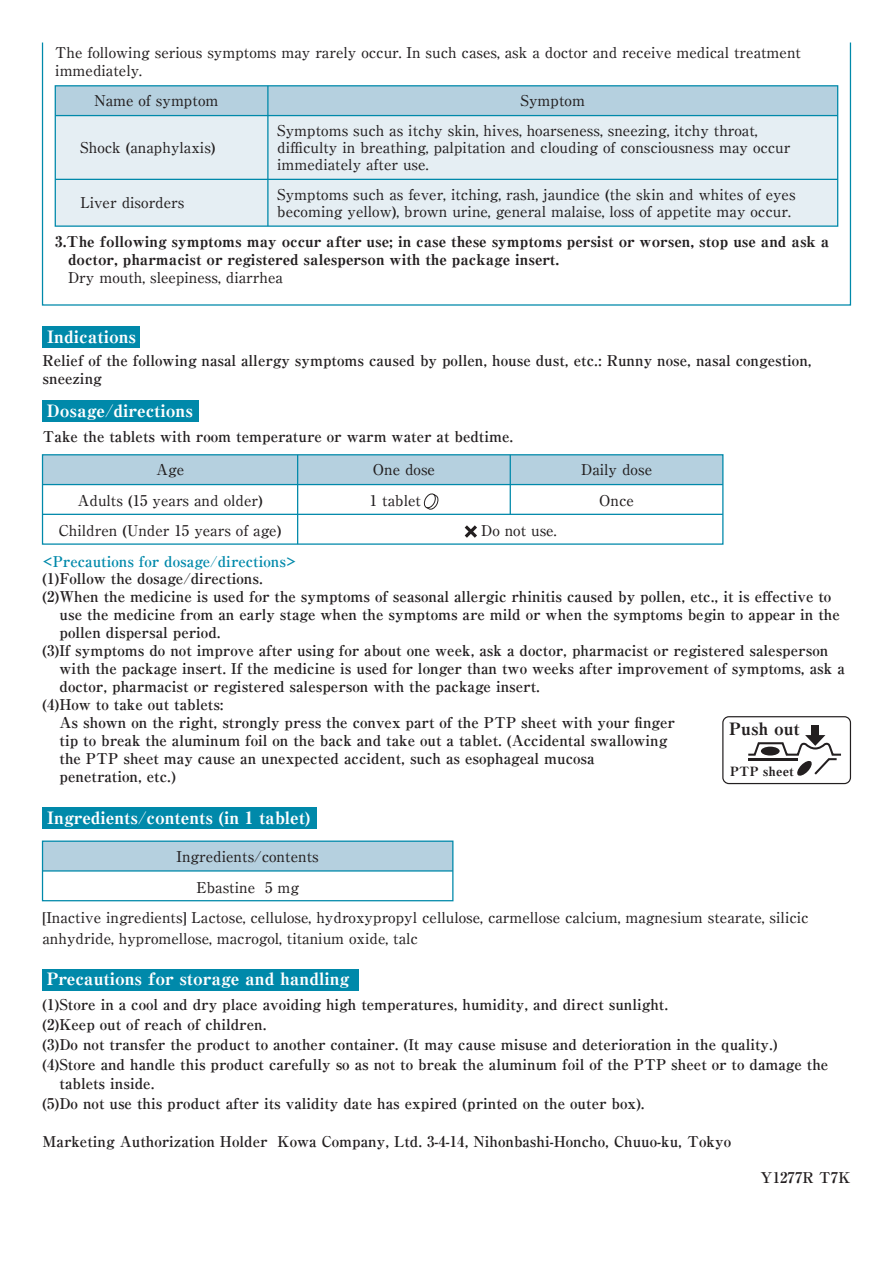
<style>
.page{position:relative;width:893px;height:1263px;background:#fff}
.page>*{position:absolute;margin:0;border:0;box-sizing:border-box;transform-origin:0 0}
.t1{font:800 16.95px "Ryumin Pr 6";color:#fff}
.t2{font:800 16.95px "Ryumin Pr 6";color:#231f20}
.t3{font:700 14.85px/20.2px "Ryumin Pr 6";color:#231f20}
.t4{font:500 14.85px/17px "Ryumin Pr 6";color:#231f20}
.t5{font:800 14.85px/18px "Ryumin Pr 6";color:#231f20}
.t6{font:700 14.85px "Ryumin Pr 6";color:#0089aa}
.t7{font:800 12.75px "Ryumin Pr 6";letter-spacing:.015em;color:#231f20}
</style>
<div class="page">
<div style="left:43px;top:326px;width:97px;height:21px;background:#0089aa"></div>
<div style="left:43px;top:401px;width:156px;height:21px;background:#0089aa"></div>
<div style="left:42px;top:969px;width:317px;height:21px;background:#0089aa"></div>
<div style="left:811px;top:725px;width:8px;height:12px;background:#231f20"></div>
<svg style="left:748px;top:735px;width:93px;height:41px"></svg>
<div style="left:722px;top:716px;width:129px;height:68px;border:1px solid #231f20;border-radius:6px"></div>
<div style="left:55px;top:86px;width:783px;height:30px;background:#b5d0df"></div>
<div style="left:55px;top:116px;width:783px;height:110px;background:#e5eef3"></div>
<div style="left:55px;top:85px;width:783px;height:142px;border:1px solid #0089aa"></div>
<hr style="left:267px;top:86px;width:2px;height:140px;background:#0089aa">
<hr style="left:55px;top:115px;width:783px;height:1px;background:#0089aa">
<hr style="left:55px;top:179px;width:783px;height:1px;background:#0089aa">
<div style="left:43px;top:455px;width:680px;height:30px;background:#b5d0df"></div>
<div style="left:42px;top:454px;width:681px;height:91px;border:1px solid #0089aa"></div>
<hr style="left:43px;top:484px;width:680px;height:1px;background:#0089aa">
<hr style="left:43px;top:514px;width:680px;height:1px;background:#0089aa">
<hr style="left:297px;top:455px;width:1px;height:89px;background:#0089aa">
<hr style="left:510px;top:455px;width:1px;height:59px;background:#0089aa">
<div style="left:43px;top:807px;width:274px;height:21px;background:#0089aa"></div>
<div style="left:43px;top:841px;width:410px;height:30px;background:#b5d0df"></div>
<div style="left:42px;top:840px;width:411px;height:61px;border:1px solid #0089aa"></div>
<hr style="left:43px;top:870px;width:410px;height:1px;background:#0089aa">
<svg style="left:423px;top:493px;width:16px;height:17px"></svg>
<svg style="left:465px;top:525px;width:12px;height:13px"></svg>
<p class="t4" style="left:55px;top:43px;width:747px;line-height:18px">The following serious symptoms may rarely occur. In such cases, ask a doctor and receive medical treatment immediately.</p>
<p class="t4" style="left:94px;top:91px;width:125px">Name of symptom</p>
<p class="t4" style="left:521px;top:91px;width:66px">Symptom</p>
<p class="t4" style="left:80px;top:138px;width:137px">Shock (anaphylaxis)</p>
<p class="t4" style="left:277px;top:121px;width:515px">Symptoms such as itchy skin, hives, hoarseness, sneezing, itchy throat, difficulty in breathing, palpitation and clouding of consciousness may occur immediately after use.</p>
<p class="t4" style="left:80px;top:193px;width:106px">Liver disorders</p>
<p class="t4" style="left:277px;top:185px;width:520px">Symptoms such as fever, itching, rash, jaundice (the skin and whites of eyes becoming yellow), brown urine, general malaise, loss of appetite may occur.</p>
<p class="t5" style="left:68px;top:232px;width:763px;text-indent:-13px">3.The following symptoms may occur after use; in case these symptoms persist or worsen, stop use and ask a doctor, pharmacist or registered salesperson with the package insert.</p>
<p class="t4" style="left:68px;top:269px;width:216px">Dry mouth, sleepiness, diarrhea</p>
<p class="t1" style="left:47px;top:324px;width:91px">Indications</p>
<p class="t3" style="left:43px;top:351px;width:771px;line-height:18px">Relief of the following nasal allergy symptoms caused by pollen, house dust, etc.: Runny nose, nasal congestion, sneezing</p>
<p class="t1" style="left:47px;top:398px;width:148px">Dosage/directions</p>
<p class="t3" style="left:43px;top:426px;width:472px">Take the tablets with room temperature or warm water at bedtime.</p>
<p class="t4" style="left:77px;top:453px;width:187px;line-height:31.2px;text-align:center">Age<br>Adults (15 years and older)</p>
<p class="t4" style="left:59px;top:521px;width:224px">Children (Under 15 years of age)</p>
<p class="t4" style="left:370px;top:453px;width:67px;line-height:31.2px">One dose<br>1 tablet</p>
<p class="t4" style="left:481px;top:521px;width:77px">Do not use.</p>
<p class="t4" style="left:581px;top:453px;width:73px;line-height:31.2px;text-align:center">Daily dose<br>Once</p>
<p class="t6" style="left:43px;top:549px;width:255px">&lt;Precautions for dosage/directions&gt;</p>
<p class="t3" style="left:43px;top:567px;width:222px">(1)Follow the dosage/directions.</p>
<p class="t3" style="left:43px;top:585px;width:790px">(2)When the medicine is used for the symptoms of seasonal allergic rhinitis caused by pollen, etc., it is effective to</p>
<p class="t3" style="left:60px;top:603px;width:782px">use the medicine from an early stage when the symptoms are mild or when the symptoms begin to appear in the</p>
<p class="t3" style="left:60px;top:621px;width:163px">pollen dispersal period.</p>
<p class="t3" style="left:43px;top:639px;width:787px">(3)If symptoms do not improve after using for about one week, ask a doctor, pharmacist or registered salesperson</p>
<p class="t3" style="left:60px;top:657px;width:787px">with the package insert. If the medicine is used for longer than two weeks after improvement of symptoms, ask a</p>
<p class="t3" style="left:60px;top:676px;width:482px">doctor, pharmacist or registered salesperson with the package insert.</p>
<p class="t3" style="left:43px;top:694px;width:183px">(4)How to take out tablets:</p>
<p class="t3" style="left:60px;top:712px;width:617px">As shown on the right, strongly press the convex part of the PTP sheet with your finger</p>
<p class="t3" style="left:60px;top:730px;width:609px">tip to break the aluminum foil on the back and take out a tablet. (Accidental swallowing</p>
<p class="t3" style="left:60px;top:748px;width:537px">the PTP sheet may cause an unexpected accident, such as esophageal mucosa</p>
<p class="t3" style="left:60px;top:766px;width:118px">penetration, etc.)</p>
<p class="t2" style="left:729px;top:715px;width:72px">Push out</p>
<p class="t7" style="left:730px;top:761px;width:65px">PTP sheet</p>
<p class="t1" style="left:47px;top:804px;width:265px">Ingredients/contents (in 1 tablet)</p>
<p class="t4" style="left:177px;top:847px;width:144px">Ingredients/contents</p>
<p class="t4" style="left:197px;top:878px;width:104px">Ebastine 5 mg</p>
<p class="t4" style="left:43px;top:908px;width:768px">[Inactive ingredients] Lactose, cellulose, hydroxypropyl cellulose, carmellose calcium, magnesium stearate, silicic</p>
<p class="t4" style="left:43px;top:929px;width:377px">anhydride, hypromellose, macrogol, titanium oxide, talc</p>
<p class="t1" style="left:47px;top:965px;width:304px">Precautions for storage and handling</p>
<p class="t3" style="left:43px;top:993px;width:787px">(1)Store in a cool and dry place avoiding high temperatures, humidity, and direct sunlight.<br>(2)Keep out of reach of children.<br>(3)Do not transfer the product to another container. (It may cause misuse and deterioration in the quality.) (4)Store and handle this product carefully so as not to break the aluminum foil of the PTP sheet or to damage the</p>
<p class="t3" style="left:43px;top:1072px;width:604px;text-indent:17px">tablets inside.<br>(5)Do not use this product after its validity date has expired (printed on the outer box).</p>
<p class="t3" style="left:43px;top:1131px;width:690px">Marketing Authorization Holder Kowa Company, Ltd. 3-4-14, Nihonbashi-Honcho, Chuuo-ku, Tokyo</p>
<p class="t3" style="left:761px;top:1167px;width:91px">Y1277R T7K</p>
</div>
